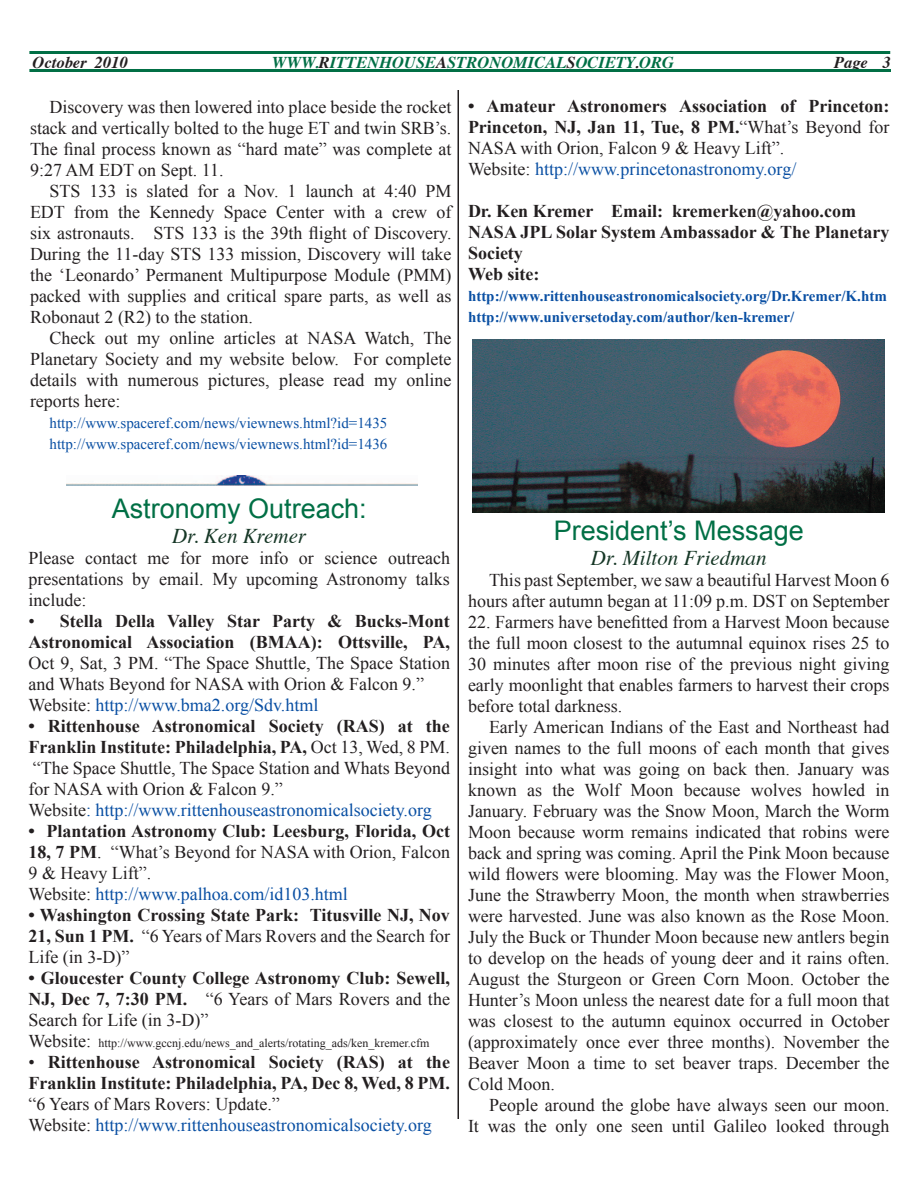
<style>
.page{position:relative;width:918px;height:1188px;background:#fff}
.page>*{position:absolute;margin:0;border:0;box-sizing:border-box;transform-origin:0 0}
.t1{font:27px "Arial";color:#016f45}
.t2{font:italic 21px "Times";color:#163726}
.t3{font:18px/21px "Times New Roman";color:#231f20;text-align:justify}
.t4{font:700 18px/21px "Times New Roman";color:#231f20}
.t5{font:18px/21px "Times New Roman";color:#094fa3}
.t6{font:italic 700 16.5px "Times";color:#016f45}
.t7{font:italic 700 16.5px "Times";color:#231f20}
.t8{font:700 15px/21px "Times New Roman";color:#094fa3}
.t9{font:15px/21px "Times New Roman";color:#094fa3}
.t10{font:12px "Times New Roman";color:#231f20}
.s1{color:#231f20}
.s2{font-weight:400}
.s3{font-weight:400;color:#094fa3}
.s4{color:#094fa3}
.s5{font-weight:700}
.s6{font-size:18px}
</style>
<div class="page">
<hr style="left:29px;top:51px;width:861px;height:3px;background:#016f45">
<hr style="left:29px;top:69px;width:862px;height:3px;background:#016f45">
<hr style="left:458px;top:90px;width:1px;height:1029px;background:#231f20">
<img style="left:66px;top:475px;width:351px;height:11px">
<img style="left:472px;top:340px;width:413px;height:173px">
<p class="t7" style="left:33px;top:47px;width:97px">October 2010</p>
<p class="t6" style="left:272px;top:47px;width:403px">WWW.<span class="s1">R</span>ITTENHOUSE<span class="s1">A</span>STRONOMICAL<span class="s1">S</span>OCIETY<span class="s1">.</span>ORG</p>
<p class="t7" style="left:834px;top:47px;width:58px">Page 3</p>
<p class="t3" style="left:30px;top:96px;width:423px;text-indent:19px">Discovery was then lowered into place beside the rocket stack and vertically bolted to the huge ET and twin SRB’s.<br>The final process known as “hard mate” was complete at 9:27 AM EDT on Sept. 11.</p>
<p class="t3" style="left:30px;top:180px;width:423px;text-indent:20px">STS 133 is slated for a Nov. 1 launch at 4:40 PM EDT from the Kennedy Space Center with a crew of six astronauts. STS 133 is the 39th flight of Discovery.<br>During the 11-day STS 133 mission, Discovery will take the ‘Leonardo’ Permanent Multipurpose Module (PMM) packed with supplies and critical spare parts, as well as Robonaut 2 (R2) to the station.</p>
<p class="t3" style="left:30px;top:327px;width:423px;text-indent:19px">Check out my online articles at NASA Watch, The Planetary Society and my website below. For complete details with numerous pictures, please read my online reports here:</p>
<p class="t9" style="left:50px;top:412px;width:339px">http://www.spaceref.com/news/viewnews.html?id=1435 http://www.spaceref.com/news/viewnews.html?id=1436</p>
<p class="t4" style="left:468px;top:95px;width:423px">• Amateur Astronomers Association of Princeton:<br>Princeton, NJ, Jan 11, Tue, 8 PM.<span class="s2">“What’s Beyond for NASA with Orion, Falcon 9 &amp; Heavy Lift”.<br>Website:</span> <span class="s3">http://www.princetonastronomy.org/</span></p>
<p class="t4" style="left:468px;top:200px;width:423px">Dr. Ken Kremer Email: kremerken@yahoo.com<br>NASA JPL Solar System Ambassador &amp; The Planetary<br>Society<br>Web site:</p>
<p class="t8" style="left:468px;top:285px;width:420px">http://www.rittenhouseastronomicalsociety.org/Dr.Kremer/K.htm http://www.universetoday.com/author/ken-kremer/</p>
<h1 class="t1" style="left:112px;top:490px;width:257px">Astronomy Outreach:</h1>
<p class="t2" style="left:172px;top:518px;width:135px">Dr. Ken Kremer</p>
<p class="t3" style="left:28px;top:547px;width:423px">Please contact me for more info or science outreach presentations by email. My upcoming Astronomy talks include:</p>
<p class="t4" style="left:28px;top:610px;width:423px"><span class="s2">•</span> Stella Della Valley Star Party &amp; Bucks-Mont<br>Astronomical Association (BMAA): Ottsville, PA,</p>
<p class="t3" style="left:28px;top:652px;width:423px;text-align:left">Oct 9, Sat, 3 PM. “The Space Shuttle, The Space Station and Whats Beyond for NASA with Orion &amp; Falcon 9.”<br>Website: <span class="s4">http://www.bma2.org/Sdv.html</span></p>
<p class="t3" style="left:28px;top:715px;width:423px;text-align:left"><span class="s5">• Rittenhouse Astronomical Society (RAS) at the Franklin Institute: Philadelphia, PA,</span> Oct 13, Wed, 8 PM. “The Space Shuttle, The Space Station and Whats Beyond for NASA with Orion &amp; Falcon 9.”<br>Website<span class="s4">: http://www.rittenhouseastronomicalsociety.org</span></p>
<p class="t3" style="left:28px;top:820px;width:423px;text-align:left"><span class="s5">• Plantation Astronomy Club: Leesburg, Florida, Oct 18, 7 PM</span>. “What’s Beyond for NASA with Orion, Falcon 9 &amp; Heavy Lift”.<br>Website: <span class="s4">http://www.palhoa.com/id103.html</span></p>
<p class="t4" style="left:28px;top:904px;width:423px;text-align:justify">• Washington Crossing State Park: Titusville NJ, Nov 21, Sun 1 PM. <span class="s2">“6 Years of Mars Rovers and the Search for Life (in 3-D)”</span></p>
<p class="t4" style="left:28px;top:967px;width:423px;text-align:justify">• Gloucester County College Astronomy Club: Sewell, NJ, Dec 7, 7:30 PM. <span class="s2">“6 Years of Mars Rovers and the Search for Life (in 3-D)”</span></p>
<p class="t10" style="left:28px;top:1035px;width:402px"><span class="s6">Website:</span> http://www.gccnj.edu/news_and_alerts/rotating_ads/ken_kremer.cfm</p>
<p class="t4" style="left:28px;top:1051px;width:423px"><span class="s2">•</span> Rittenhouse Astronomical Society (RAS) at the<br>Franklin Institute: Philadelphia, PA, Dec 8, Wed, 8 PM.</p>
<p class="t5" style="left:28px;top:1093px;width:405px"><span class="s1">“6 Years of Mars Rovers: Update.”<br>Website:</span> http://www.rittenhouseastronomicalsociety.org</p>
<h1 class="t1" style="left:554px;top:512px;width:252px">President’s Message</h1>
<p class="t2" style="left:591px;top:540px;width:177px">Dr. Milton Friedman</p>
<p class="t3" style="left:468px;top:569px;width:423px;text-align:right">This past September, we saw a beautiful Harvest Moon 6 hours after autumn began at 11:09 p.m. DST on September</p>
<p class="t3" style="left:468px;top:611px;width:423px">22. Farmers have benefitted from a Harvest Moon because the full moon closest to the autumnal equinox rises 25 to 30 minutes after moon rise of the previous night giving early moonlight that enables farmers to harvest their crops before total darkness.</p>
<p class="t3" style="left:468px;top:716px;width:423px;text-indent:21px">Early American Indians of the East and Northeast had given names to the full moons of each month that gives insight into what was going on back then. January was known as the Wolf Moon because wolves howled in January. February was the Snow Moon, March the Worm Moon because worm remains indicated that robins were back and spring was coming. April the Pink Moon because wild flowers were blooming. May was the Flower Moon, June the Strawberry Moon, the month when strawberries were harvested. June was also known as the Rose Moon.<br>July the Buck or Thunder Moon because new antlers begin to develop on the heads of young deer and it rains often.<br>August the Sturgeon or Green Corn Moon. October the Hunter’s Moon unless the nearest date for a full moon that was closest to the autumn equinox occurred in October (approximately once ever three months). November the Beaver Moon a time to set beaver traps. December the Cold Moon.</p>
<p class="t3" style="left:468px;top:1094px;width:423px;text-align:right">People around the globe have always seen our moon.<br>It was the only one seen until Galileo looked through</p>
</div>
